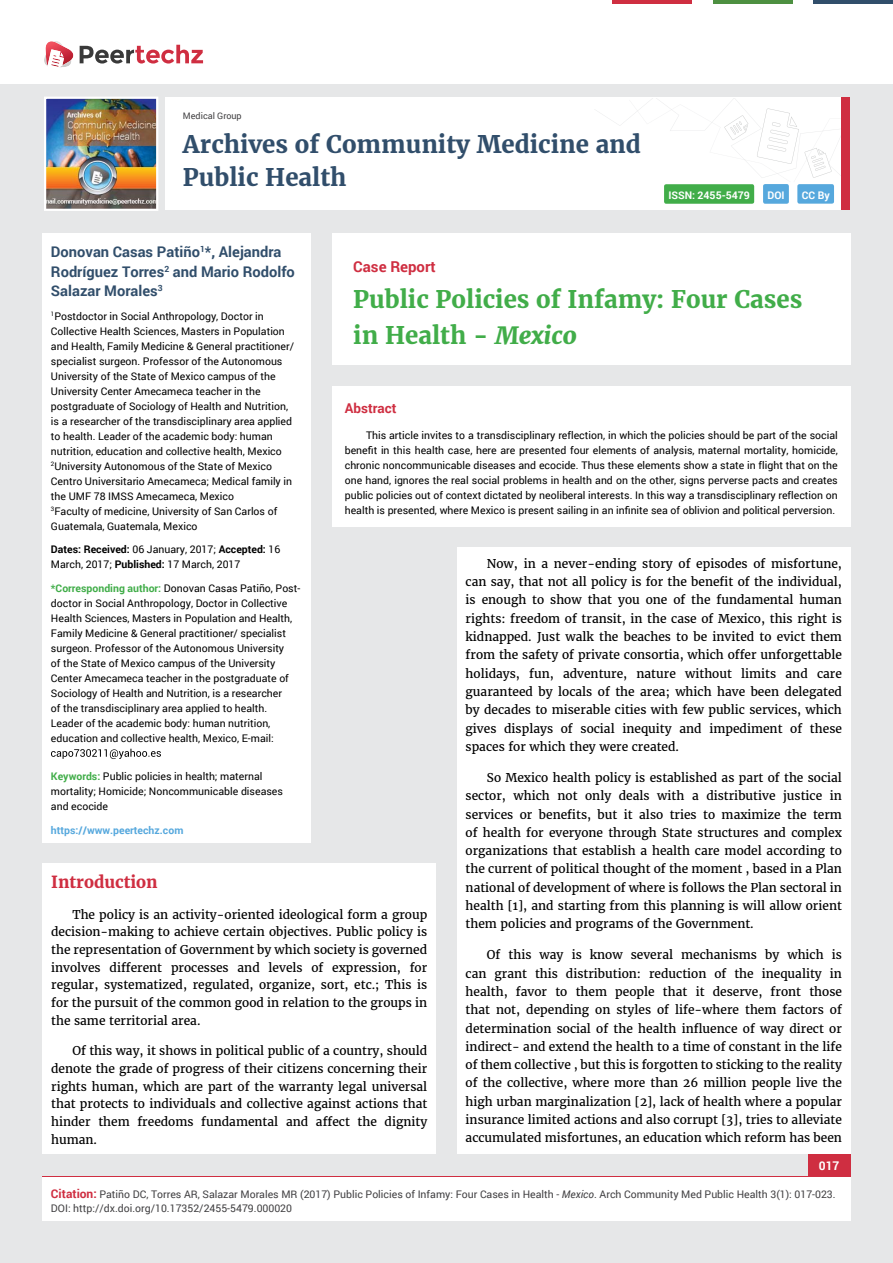
<style>
.page{position:relative;width:893px;height:1263px;background:#e6e7e8}
.page>*{position:absolute;margin:0;border:0;box-sizing:border-box;transform-origin:0 0}
.t1{font:700 24px/36px "Merriweather";color:#41ad49}
.t2{font:700 24px/33px "Merriweather";color:#314e6b}
.t3{font:700 16.5px "Merriweather";color:#cf2e41}
.t4{font:700 15px "Roboto";color:#cf2e41}
.t5{font:700 14.7px/19.5px "Roboto";color:#314e6b}
.t6{font:700 13.5px "Roboto";color:#cf2e41}
.t7{font:12px/18.3px "Merriweather";color:#000;text-align:justify}
.t8{font:700 12px "Roboto";color:#fff}
.t9{font:10.5px/15px "Roboto";color:#000}
.t10{font:10.5px/13.5px "Roboto";color:#414042}
.t11{font:700 10.5px "Roboto";color:#56a8dd}
.t12{font:700 10.5px "Roboto";color:#fff}
.t13{font:9px "Roboto";color:#414042}
.s1{font-weight:700}
.s2{font-weight:700;color:#41ad49}
.s3{font-weight:900;font-style:italic}
.s4{font-weight:700;font-size:12px;color:#cf2e41}
.s5{font-style:italic}
</style>
<div class="page">
<div style="left:165px;top:98px;width:684px;height:112px;background:#fff"></div>
<svg style="left:596px;top:99px;width:245px;height:79px"></svg>
<div style="left:841px;top:98px;width:8px;height:112px;background:#cf2e41"></div>
<img style="left:44px;top:97px;width:114px;height:114px">
<div style="left:0;top:0;width:893px;height:83px;background:#fff"></div>
<svg style="left:44px;top:41px;width:159px;height:27px"></svg>
<div style="left:664px;top:184px;width:90px;height:20px;background:#41ad49;border-radius:2px"></div>
<div style="left:763px;top:184px;width:26px;height:20px;background:#56a8dd;border-radius:2px"></div>
<div style="left:797px;top:184px;width:37px;height:20px;background:#56a8dd;border-radius:2px"></div>
<hr style="left:713px;top:0;width:79px;height:3px;background:#4d9041">
<hr style="left:612px;top:0;width:80px;height:3px;background:#cf2e41">
<hr style="left:813px;top:0;width:80px;height:3px;background:#314e6b">
<div style="left:808px;top:1154px;width:42px;height:43px;background:#cf2e41"></div>
<div style="left:42px;top:1177px;width:809px;height:43px;background:#fff"></div>
<div style="left:332px;top:386px;width:518px;height:140px;background:#fff"></div>
<div style="left:332px;top:233px;width:518px;height:132px;background:#fff"></div>
<div style="left:42px;top:233px;width:269px;height:609px;background:#fff"></div>
<svg style="left:51px;top:749px;width:110px;height:10px"></svg>
<div style="left:43px;top:863px;width:393px;height:291px;background:#fff"></div>
<div style="left:457px;top:548px;width:393px;height:606px;background:#fff"></div>
<p class="t13" style="left:183px;top:110px;width:60px">Medical Group</p>
<h1 class="t2" style="left:183px;top:128px;width:459px">Archives of Community Medicine and<br>Public Health</h1>
<p class="t12" style="left:668px;top:188px;width:83px">ISSN: 2455-5479</p>
<p class="t12" style="left:767px;top:188px;width:19px">DOI</p>
<p class="t12" style="left:802px;top:188px;width:29px">CC By</p>
<p class="t5" style="left:51px;top:242px;width:245px">Donovan Casas Patiño<sup>1</sup>*, Alejandra<br>Rodríguez Torres<sup>2</sup> and Mario Rodolfo<br>Salazar Morales<sup>3</sup></p>
<p class="t9" style="left:51px;top:308px;width:245px"><sup>1</sup>Postdoctor in Social Anthropology, Doctor in Collective Health Sciences, Masters in Population and Health, Family Medicine &amp; General practitioner/ specialist surgeon. Professor of the Autonomous University of the State of Mexico campus of the University Center Amecameca teacher in the postgraduate of Sociology of Health and Nutrition, is a researcher of the transdisciplinary area applied to health. Leader of the academic body: human nutrition, education and collective health, Mexico <sup>2</sup>University Autonomous of the State of Mexico Centro Universitario Amecameca; Medical family in the UMF 78 IMSS Amecameca, Mexico<br><sup>3</sup>Faculty of medicine, University of San Carlos of Guatemala, Guatemala, Mexico</p>
<p class="t9" style="left:51px;top:542px;width:231px"><span class="s1">Dates: Received:</span> 06 January, 2017; <span class="s1">Accepted:</span> 16<br>March, 2017; <span class="s1">Published:</span> 17 March, 2017</p>
<p class="t9" style="left:51px;top:580px;width:251px"><span class="s2">*Corresponding author:</span> Donovan Casas Patiño, Post&shy;doctor in Social Anthropology, Doctor in Collective Health Sciences, Masters in Population and Health, Family Medicine &amp; General practitioner/ specialist surgeon. Professor of the Autonomous University<br>of the State of Mexico campus of the University Center Amecameca teacher in the postgraduate of Sociology of Health and Nutrition, is a researcher<br>of the transdisciplinary area applied to health.<br>Leader of the academic body: human nutrition, education and collective health, Mexico, E-mail:</p>
<p class="t9" style="left:51px;top:769px;width:233px"><span class="s2">Keywords:</span> Public policies in health; maternal mortality; Homicide; Noncommunicable diseases and ecocide</p>
<p class="t11" style="left:51px;top:823px;width:134px">https://www.peertechz.com</p>
<h2 class="t3" style="left:51px;top:872px;width:108px">Introduction</h2>
<p class="t7" style="left:51px;top:906px;width:378px;line-height:17.7px;text-indent:21px">The policy is an activity-oriented ideological form a group decision-making to achieve certain objectives. Public policy is the representation of Government by which society is governed involves different processes and levels of expression, for regular, systematized, regulated, organize, sort, etc.; This is for the pursuit of the common good in relation to the groups in the same territorial area.</p>
<p class="t7" style="left:51px;top:1042px;width:378px;line-height:17.7px;text-indent:21px">Of this way, it shows in political public of a country, should denote the grade of progress of their citizens concerning their rights human, which are part of the warranty legal universal that protects to individuals and collective against actions that hinder them freedoms fundamental and affect the dignity human.</p>
<p class="t4" style="left:353px;top:256px;width:84px">Case Report</p>
<h1 class="t1" style="left:353px;top:281px;width:450px">Public Policies of Infamy: Four Cases in Health - <span class="s3">Mexico</span></h1>
<p class="t6" style="left:345px;top:399px;width:53px">Abstract</p>
<p class="t9" style="left:345px;top:427px;width:494px;text-align:justify;text-indent:21px">This article invites to a transdisciplinary reflection, in which the policies should be part of the social benefit in this health case, here are presented four elements of analysis, maternal mortality, homicide, chronic noncommunicable diseases and ecocide. Thus these elements show a state in flight that on the one hand, ignores the real social problems in health and on the other, signs perverse pacts and creates public policies out of context dictated by neoliberal interests. In this way a transdisciplinary reflection on health is presented, where Mexico is present sailing in an infinite sea of oblivion and political perversion.</p>
<p class="t7" style="left:466px;top:554px;width:378px;text-indent:21px">Now, in a never-ending story of episodes of misfortune, can say, that not all policy is for the benefit of the individual, is enough to show that you one of the fundamental human rights: freedom of transit, in the case of Mexico, this right is kidnapped. Just walk the beaches to be invited to evict them from the safety of private consortia, which offer unforgettable holidays, fun, adventure, nature without limits and care guaranteed by locals of the area; which have been delegated by decades to miserable cities with few public services, which gives displays of social inequity and impediment of these spaces for which they were created.</p>
<p class="t7" style="left:466px;top:769px;width:378px;text-indent:21px">So Mexico health policy is established as part of the social sector, which not only deals with a distributive justice in services or benefits, but it also tries to maximize the term of health for everyone through State structures and complex organizations that establish a health care model according to the current of political thought of the moment , based in a Plan national of development of where is follows the Plan sectoral in health [1], and starting from this planning is will allow orient them policies and programs of the Government.</p>
<p class="t7" style="left:466px;top:946px;width:378px;text-indent:21px">Of this way is know several mechanisms by which is can grant this distribution: reduction of the inequality in health, favor to them people that it deserve, front those that not, depending on styles of life-where them factors of determination social of the health influence of way direct or indirect- and extend the health to a time of constant in the life of them collective , but this is forgotten to sticking to the reality of the collective, where more than 26 million people live the high urban marginalization [2], lack of health where a popular insurance limited actions and also corrupt [3], tries to alleviate accumulated misfortunes, an education which reform has been</p>
<p class="t8" style="left:819px;top:1158px;width:22px">017</p>
<p class="t10" style="left:51px;top:1188px;width:786px"><span class="s4">Citation:</span> Patiño DC, Torres AR, Salazar Morales MR (2017) Public Policies of Infamy: Four Cases in Health - <span class="s5">Mexico</span>. Arch Community Med Public Health 3(1): 017-023.<br>DOI: http://dx.doi.org/10.17352/2455-5479.000020</p>
</div>
